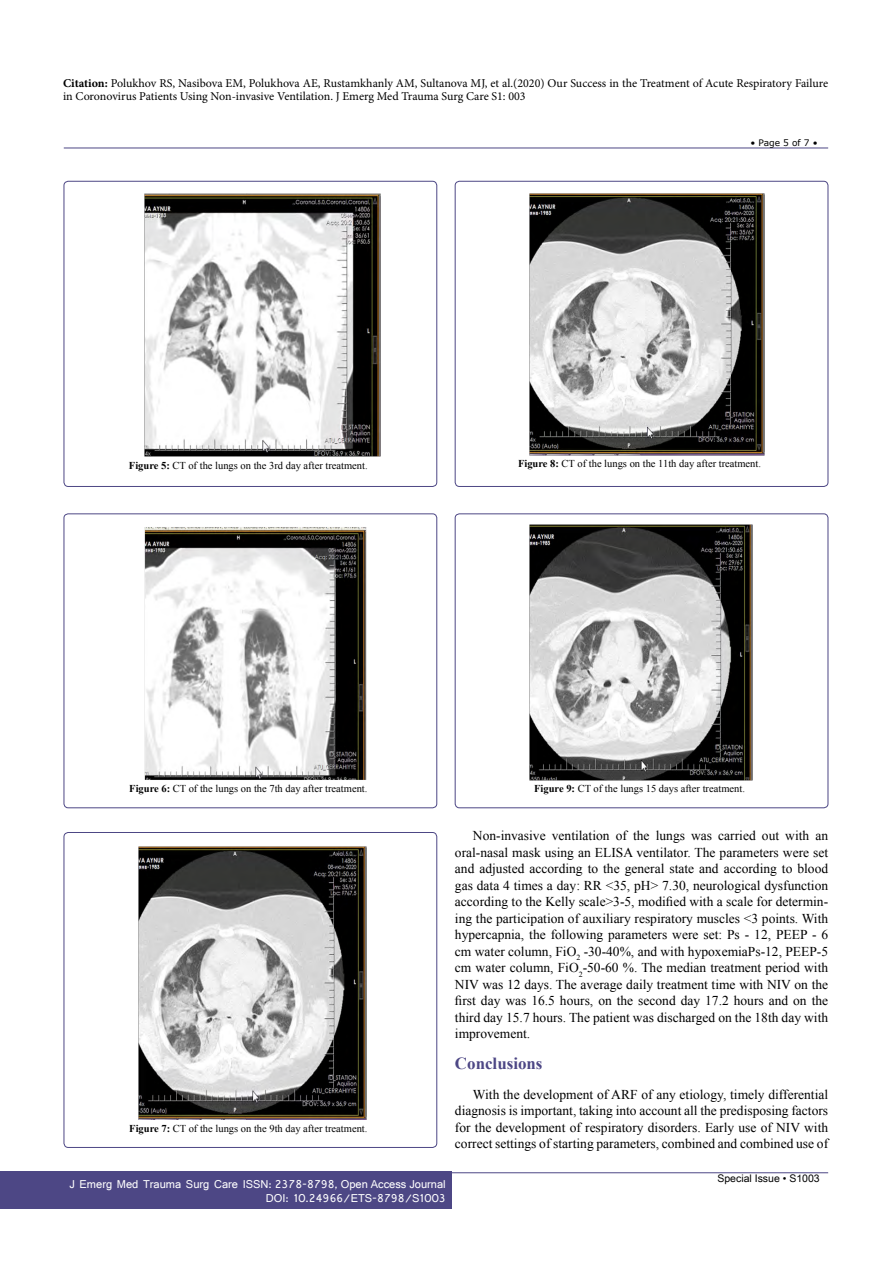
<style>
.page{position:relative;width:893px;height:1263px;background:#fff}
.page>*{position:absolute;margin:0;border:0;box-sizing:border-box;transform-origin:0 0}
.t1{font:700 16.95px "Times New Roman";color:#4d4785}
.t2{font:13.5px/16.5px "Times New Roman";color:#000;text-align:justify}
.t3{font:12px/13.5px "Minion Pro";letter-spacing:-.005em;color:#000}
.t4{font:12px/14.2px "Shruti";color:#fff;text-align:right}
.t5{font:10.5px "Times New Roman";color:#000}
.t6{font:10.5px "Arial Unicode MS";color:#000}
.t7{font:9px "MS Reference Sans Serif";color:#000}
.s1{font-weight:700}
</style>
<div class="page">
<hr style="left:64px;top:148px;width:764px;height:1px;background:#4d4785">
<hr style="left:64px;top:1172px;width:764px;height:1px;background:#4d4785">
<div style="left:0;top:1171px;width:451px;height:38px;background:#4d4785"></div>
<div style="left:64px;top:181px;width:373px;height:306px;border:1px solid #4d4785;border-radius:4px"></div>
<div style="left:455px;top:181px;width:373px;height:306px;border:1px solid #4d4785;border-radius:4px"></div>
<div style="left:64px;top:514px;width:373px;height:294px;border:1px solid #4d4785;border-radius:4px"></div>
<div style="left:455px;top:514px;width:373px;height:294px;border:1px solid #4d4785;border-radius:4px"></div>
<div style="left:64px;top:832px;width:373px;height:316px;border:1px solid #4d4785;border-radius:4px"></div>
<img style="left:145px;top:193px;width:235px;height:263px">
<img style="left:145px;top:527px;width:221px;height:253px">
<img style="left:139px;top:847px;width:227px;height:273px">
<img style="left:529px;top:193px;width:235px;height:262px">
<img style="left:529px;top:525px;width:223px;height:256px">
<p class="t3" style="left:63px;top:76px;width:767px"><span class="s1">Citation:</span> Polukhov RS, Nasibova EM, Polukhova AE, Rustamkhanly AM, Sultanova MJ, et al.(2020) Our Success in the Treatment of Acute Respiratory Failure in Coronovirus Patients Using Non-invasive Ventilation. J Emerg Med Trauma Surg Care S1: 003</p>
<p class="t7" style="left:750px;top:137px;width:69px">• Page 5 of 7 •</p>
<p class="t5" style="left:129px;top:458px;width:240px"><span class="s1">Figure 5:</span> CT of the lungs on the 3rd day after treatment.</p>
<p class="t5" style="left:518px;top:456px;width:245px"><span class="s1">Figure 8:</span> CT of the lungs on the 11th day after treatment.</p>
<p class="t5" style="left:129px;top:782px;width:240px"><span class="s1">Figure 6:</span> CT of the lungs on the 7th day after treatment.</p>
<p class="t5" style="left:534px;top:782px;width:212px"><span class="s1">Figure 9:</span> CT of the lungs 15 days after treatment.</p>
<p class="t5" style="left:129px;top:1121px;width:240px"><span class="s1">Figure 7:</span> CT of the lungs on the 9th day after treatment.</p>
<p class="t4" style="left:69px;top:1176px;width:378px">J Emerg Med Trauma Surg Care ISSN: 2378-8798, Open Access Journal<br>DOI: 10.24966/ETS-8798/S1003</p>
<p class="t2" style="left:455px;top:827px;width:375px;text-indent:18px">Non-invasive ventilation of the lungs was carried out with an oral-nasal mask using an ELISA ventilator. The parameters were set and adjusted according to the general state and according to blood gas data 4 times a day: RR &lt;35, pH&gt; 7.30, neurological dysfunction according to the Kelly scale&gt;3-5, modified with a scale for determin&shy;ing the participation of auxiliary respiratory muscles &lt;3 points. With hypercapnia, the following parameters were set: Ps - 12, PEEP - 6 cm water column, FiO<sub>2</sub> -30-40%, and with hypoxemiaPs-12, PEEP-5 cm water column, FiO<sub>2</sub>-50-60 %. The median treatment period with NIV was 12 days. The average daily treatment time with NIV on the first day was 16.5 hours, on the second day 17.2 hours and on the third day 15.7 hours. The patient was discharged on the 18th day with improvement.</p>
<p class="t1" style="left:455px;top:1051px;width:89px">Conclusions</p>
<p class="t2" style="left:455px;top:1085px;width:375px;text-indent:18px">With the development of ARF of any etiology, timely differential diagnosis is important, taking into account all the predisposing factors for the development of respiratory disorders. Early use of NIV with correct settings of starting parameters, combined and combined use of</p>
<p class="t6" style="left:717px;top:1170px;width:104px">Special Issue • S1003</p>
</div>
